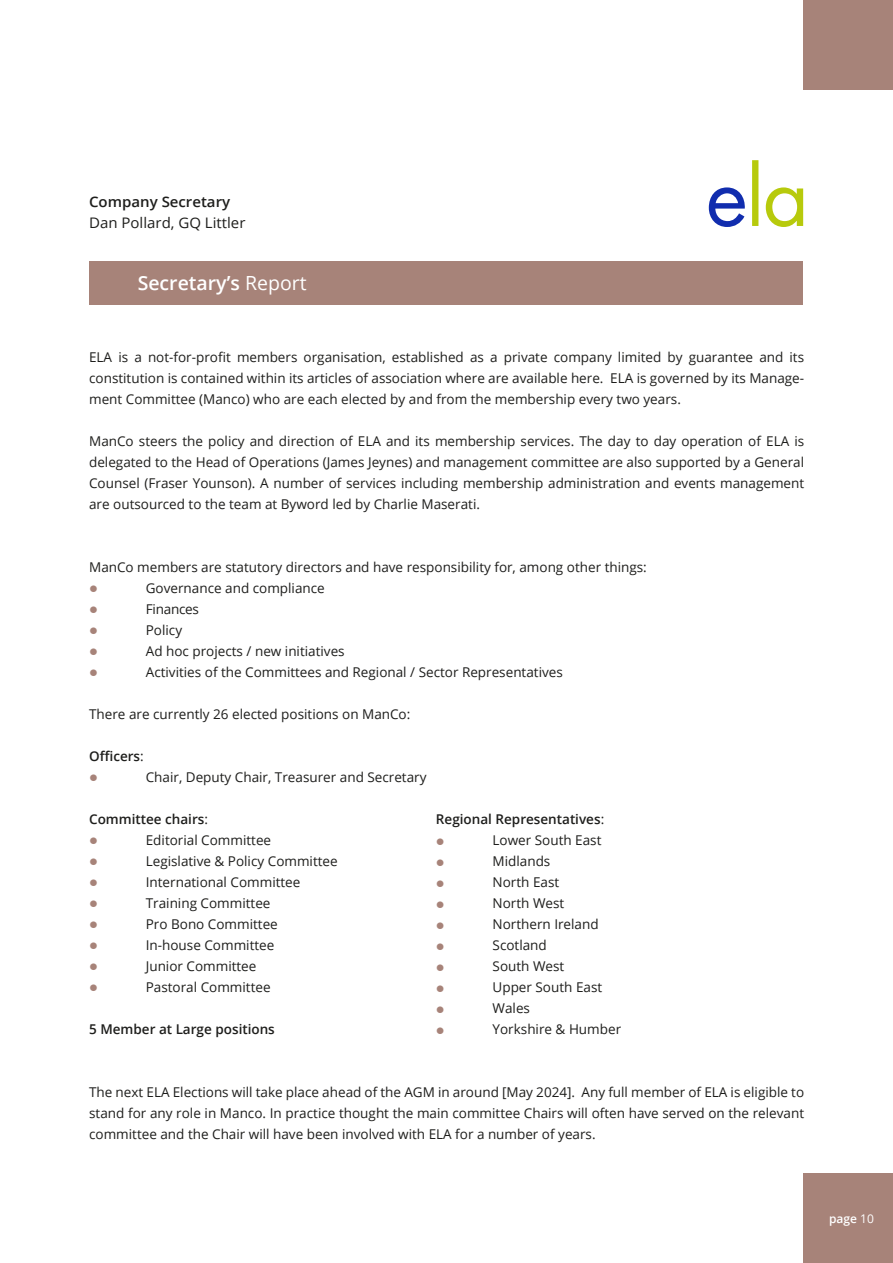
<style>
.page{position:relative;width:893px;height:1263px;background:#fff}
.page>*{position:absolute;margin:0;border:0;box-sizing:border-box;transform-origin:0 0}
.t1{font:31.5px "Myriad Pro";color:#a78379}
.t2{font:600 19.5px "Open Sans";color:#fff}
.t3{font:14.55px "Open Sans";color:#1e1e1c}
.t4{font:600 14.55px "Open Sans";color:#1e1e1c}
.t5{font:13.5px/21px "Open Sans";color:#1e1e1c;text-align:justify}
.t6{font:600 13.5px "Open Sans";color:#1e1e1c}
.t7{font:13.5px "Open Sans";letter-spacing:-.02em;color:#1e1e1c}
.t8{font:600 12px "Open Sans";color:#fff}
.s1{font-weight:400}
.s2{font-family:"Myriad Pro";font-size:31.5px;color:#a78379}
</style>
<div class="page">
<div style="left:803px;top:1173px;width:90px;height:90px;background:#a78379"></div>
<div style="left:803px;top:0;width:90px;height:90px;background:#a78379"></div>
<div style="left:89px;top:262px;width:714px;height:43px;background:#a78379"></div>
<svg style="left:709px;top:187px;width:36px;height:40px"></svg>
<svg style="left:752px;top:160px;width:51px;height:67px"></svg>
<p class="t4" style="left:89px;top:192px;width:143px">Company Secretary</p>
<p class="t3" style="left:89px;top:213px;width:158px">Dan Pollard, GQ Littler</p>
<h2 class="t2" style="left:138px;top:270px;width:170px">Secretary’s <span class="s1">Report</span></h2>
<p class="t5" style="left:89px;top:346px;width:716px">ELA is a not-for-profit members organisation, established as a private company limited by guarantee and its constitution is contained within its articles of association where are available here. ELA is governed by its Manage&shy;ment Committee (Manco) who are each elected by and from the membership every two years.</p>
<p class="t5" style="left:89px;top:430px;width:717px">ManCo steers the policy and direction of ELA and its membership services. The day to day operation of ELA is delegated to the Head of Operations (James Jeynes) and management committee are also supported by a General Counsel (Fraser Younson). A number of services including membership administration and events management are outsourced to the team at Byword led by Charlie Maserati.</p>
<p class="t5" style="left:89px;top:556px;width:559px">ManCo members are statutory directors and have responsibility for, among other things:</p>
<h1 class="t1" style="left:89px;top:567px;width:10px">•</h1>
<p class="t5" style="left:146px;top:577px;width:181px">Governance and compliance</p>
<p class="t7" style="left:89px;top:600px;width:111px"><span class="s2">•</span> Finances</p>
<h1 class="t1" style="left:89px;top:609px;width:10px">•</h1>
<p class="t5" style="left:146px;top:619px;width:38px">Policy</p>
<h1 class="t1" style="left:89px;top:630px;width:10px">•</h1>
<p class="t5" style="left:146px;top:640px;width:200px">Ad hoc projects / new initiatives</p>
<h1 class="t1" style="left:89px;top:651px;width:10px">•</h1>
<p class="t5" style="left:146px;top:661px;width:419px">Activities of the Committees and Regional / Sector Representatives</p>
<p class="t5" style="left:89px;top:703px;width:323px">There are currently 26 elected positions on ManCo:</p>
<p class="t6" style="left:89px;top:747px;width:56px">Officers<span class="s1">:</span></p>
<p class="t5" style="left:89px;top:766px;width:339px"><span class="s2">•</span> Chair, Deputy Chair, Treasurer and Secretary</p>
<p class="t6" style="left:89px;top:810px;width:120px">Committee chairs<span class="s1">:</span></p>
<p class="t5" style="left:89px;top:829px;width:184px"><span class="s2">•</span> Editorial Committee</p>
<p class="t5" style="left:89px;top:850px;width:250px"><span class="s2">•</span> Legislative &amp; Policy Committee</p>
<p class="t5" style="left:89px;top:871px;width:213px"><span class="s2">•</span> International Committee</p>
<p class="t5" style="left:89px;top:892px;width:183px"><span class="s2">•</span> Training Committee</p>
<p class="t5" style="left:89px;top:913px;width:190px"><span class="s2">•</span> Pro Bono Committee</p>
<p class="t5" style="left:89px;top:934px;width:187px"><span class="s2">•</span> In-house Committee</p>
<p class="t5" style="left:89px;top:955px;width:169px"><span class="s2">•</span> Junior Committee</p>
<p class="t5" style="left:89px;top:976px;width:183px"><span class="s2">•</span> Pastoral Committee</p>
<p class="t6" style="left:89px;top:1020px;width:187px">5 Member at Large positions</p>
<p class="t6" style="left:436px;top:810px;width:170px">Regional Representatives<span class="s1">:</span></p>
<p class="t5" style="left:436px;top:829px;width:167px"><span class="s2">•</span> Lower South East</p>
<p class="t5" style="left:436px;top:850px;width:116px"><span class="s2">•</span> Midlands</p>
<p class="t5" style="left:436px;top:871px;width:125px"><span class="s2">•</span> North East</p>
<p class="t5" style="left:436px;top:892px;width:130px"><span class="s2">•</span> North West</p>
<p class="t5" style="left:436px;top:913px;width:164px"><span class="s2">•</span> Northern Ireland</p>
<p class="t5" style="left:436px;top:934px;width:112px"><span class="s2">•</span> Scotland</p>
<p class="t5" style="left:436px;top:955px;width:130px"><span class="s2">•</span> South West</p>
<p class="t5" style="left:436px;top:976px;width:168px"><span class="s2">•</span> Upper South East</p>
<p class="t5" style="left:436px;top:997px;width:96px"><span class="s2">•</span> Wales</p>
<p class="t5" style="left:436px;top:1018px;width:187px"><span class="s2">•</span> Yorkshire &amp; Humber</p>
<p class="t5" style="left:89px;top:1081px;width:716px">The next ELA Elections will take place ahead of the AGM in around [May 2024]. Any full member of ELA is eligible to stand for any role in Manco. In practice thought the main committee Chairs will often have served on the relevant committee and the Chair will have been involved with ELA for a number of years.</p>
<p class="t8" style="left:829px;top:1210px;width:46px">page <span class="s1">130</span></p>
</div>
